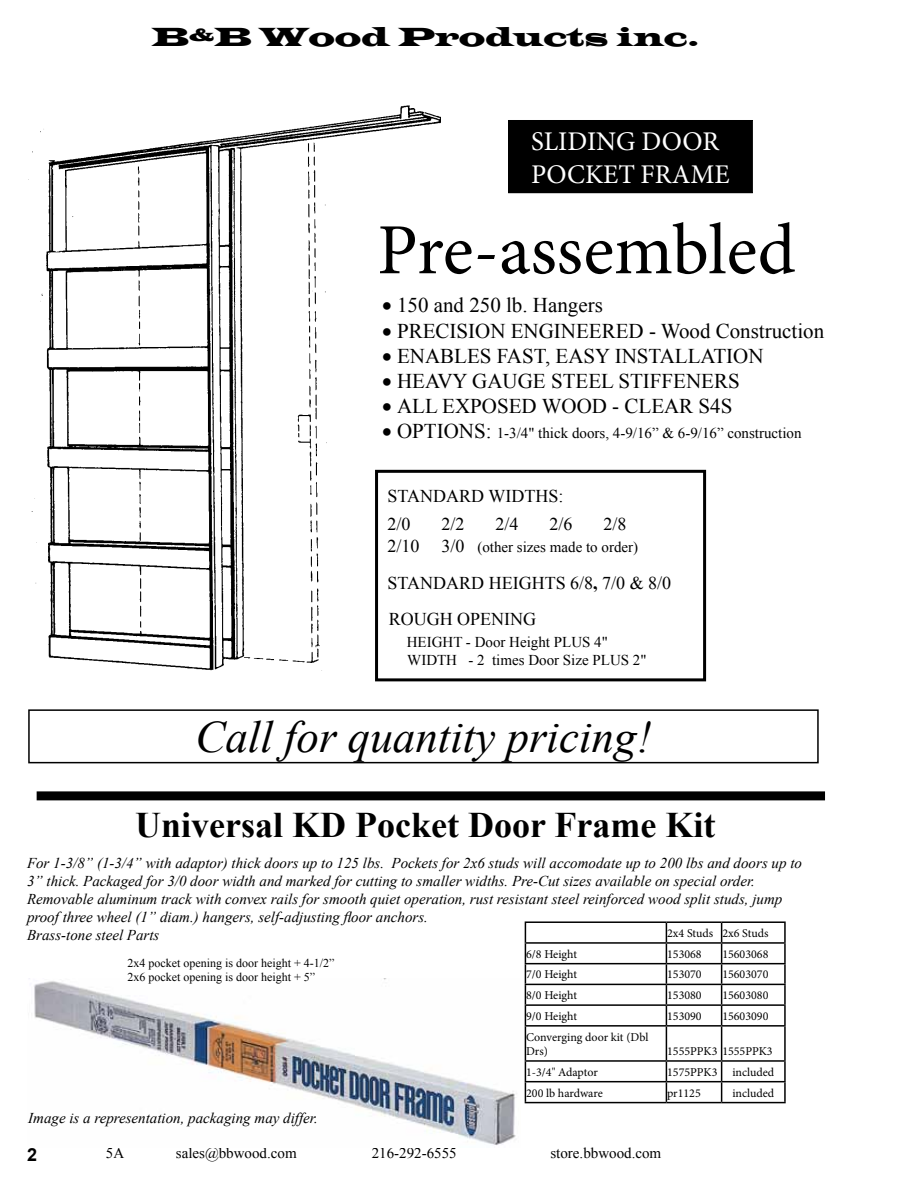
<style>
.page{position:relative;width:918px;height:1188px;background:#fff}
.page>*{position:absolute;margin:0;border:0;box-sizing:border-box;transform-origin:0 0}
.t1{font:72px "Minion Pro";letter-spacing:-.005em;color:#000}
.t2{font:italic 45px "Times New Roman";color:#000}
.t3{font:700 36px "Times New Roman";color:#000}
.t4{font:27px/32.4px "Minion Pro";color:#fff}
.t5{font:27px "Latin Wide";color:#000}
.t6{font:21px "Times New Roman";color:#000}
.t7{font:18px/28.3px "Times New Roman";color:#000}
.t8{font:700 18px "Arial";color:#000}
.t9{font:italic 15px/18px "Times New Roman";color:#000}
.t10{font:15px/18px "Times New Roman";color:#000}
.t11{font:12px/14.4px "Minion Pro";color:#000}
.t12{font:12px/14.4px "Times New Roman";color:#000}
.s1{font-size:21px}
.s2{font-size:18px}
.s3{font-weight:700}
</style>
<div class="page">
<img style="left:34px;top:979px;width:482px;height:166px">
<img style="left:28px;top:105px;width:413px;height:565px">
<div style="left:509px;top:120px;width:243px;height:73px;background:#000"></div>
<div style="left:508px;top:120px;width:245px;height:73px;border:1px solid #000"></div>
<div style="left:28px;top:709px;width:791px;height:54px;border:2px solid #000"></div>
<div style="left:37px;top:791px;width:788px;height:9px;background:#000"></div>
<hr style="left:525px;top:921px;width:141px;height:2px;background:#000">
<hr style="left:666px;top:921px;width:56px;height:2px;background:#000">
<hr style="left:722px;top:921px;width:64px;height:2px;background:#000">
<hr style="left:525px;top:942px;width:141px;height:2px;background:#000">
<hr style="left:666px;top:942px;width:56px;height:2px;background:#000">
<hr style="left:722px;top:942px;width:64px;height:2px;background:#000">
<svg style="left:784px;top:923px;width:2px;height:40px"></svg>
<hr style="left:525px;top:963px;width:141px;height:1px;background:#000">
<hr style="left:666px;top:963px;width:56px;height:1px;background:#000">
<hr style="left:722px;top:963px;width:64px;height:1px;background:#000">
<hr style="left:784px;top:964px;width:2px;height:20px;background:#000">
<hr style="left:525px;top:984px;width:141px;height:1px;background:#000">
<hr style="left:666px;top:984px;width:56px;height:1px;background:#000">
<hr style="left:722px;top:984px;width:64px;height:1px;background:#000">
<hr style="left:525px;top:1004px;width:141px;height:2px;background:#000">
<svg style="left:525px;top:923px;width:1px;height:102px"></svg>
<hr style="left:666px;top:1004px;width:56px;height:2px;background:#000">
<svg style="left:666px;top:923px;width:1px;height:102px"></svg>
<hr style="left:722px;top:1004px;width:64px;height:2px;background:#000">
<svg style="left:721px;top:923px;width:1px;height:102px"></svg>
<svg style="left:784px;top:985px;width:2px;height:40px"></svg>
<hr style="left:525px;top:1025px;width:141px;height:2px;background:#000">
<hr style="left:525px;top:1027px;width:1px;height:33px;background:#000">
<hr style="left:666px;top:1025px;width:56px;height:2px;background:#000">
<hr style="left:666px;top:1027px;width:1px;height:33px;background:#000">
<hr style="left:722px;top:1025px;width:64px;height:2px;background:#000">
<hr style="left:721px;top:1027px;width:1px;height:33px;background:#000">
<hr style="left:784px;top:1027px;width:2px;height:33px;background:#000">
<hr style="left:525px;top:1060px;width:141px;height:2px;background:#000">
<hr style="left:666px;top:1060px;width:56px;height:2px;background:#000">
<hr style="left:722px;top:1060px;width:64px;height:2px;background:#000">
<svg style="left:784px;top:1062px;width:2px;height:19px"></svg>
<hr style="left:525px;top:1081px;width:141px;height:1px;background:#000">
<svg style="left:525px;top:1062px;width:1px;height:40px"></svg>
<hr style="left:666px;top:1081px;width:56px;height:1px;background:#000">
<svg style="left:666px;top:1062px;width:1px;height:40px"></svg>
<hr style="left:722px;top:1081px;width:64px;height:1px;background:#000">
<svg style="left:721px;top:1062px;width:1px;height:40px"></svg>
<hr style="left:784px;top:1082px;width:2px;height:20px;background:#000">
<hr style="left:525px;top:1102px;width:141px;height:1px;background:#000">
<hr style="left:666px;top:1102px;width:56px;height:1px;background:#000">
<hr style="left:722px;top:1102px;width:64px;height:1px;background:#000">
<div style="left:375px;top:470px;width:331px;height:211px;border:3px solid #000"></div>
<h3 class="t5" style="left:151px;top:20px;width:550px">B<sup>&amp;</sup>B Wood Products inc.</h3>
<h3 class="t4" style="left:531px;top:126px;width:200px">SLIDING DOOR<br>POCKET FRAME</h3>
<h1 class="t1" style="left:377px;top:202px;width:420px">Pre-assembled</h1>
<h3 class="t6" style="left:382px;top:291px;width:222px">• 150 and 250 lb. Hangers</h3>
<h3 class="t6" style="left:382px;top:317px;width:444px">• PRECISION ENGINEERED - Wood Construction</h3>
<h3 class="t6" style="left:382px;top:342px;width:383px">• ENABLES FAST, EASY INSTALLATION</h3>
<h3 class="t6" style="left:382px;top:367px;width:359px">• HEAVY GAUGE STEEL STIFFENERS</h3>
<h3 class="t6" style="left:382px;top:392px;width:352px">• ALL EXPOSED WOOD - CLEAR S4S</h3>
<p class="t10" style="left:382px;top:424px;width:421px">• <span class="s1">OPTIONS:</span> 1-3/4" thick doors, 4-9/16” &amp; 6-9/16” construction</p>
<p class="t7" style="left:388px;top:482px;width:177px">STANDARD WIDTHS:<br>2/0</p>
<p class="t7" style="left:442px;top:510px;width:25px">2/2</p>
<p class="t7" style="left:496px;top:510px;width:25px">2/4</p>
<p class="t7" style="left:550px;top:510px;width:25px">2/6</p>
<p class="t7" style="left:604px;top:510px;width:25px">2/8</p>
<p class="t10" style="left:388px;top:538px;width:252px"><span class="s2">2/10 3/0</span> (other sizes made to order)</p>
<p class="t7" style="left:388px;top:568px;width:285px">STANDARD HEIGHTS 6/8<span class="s3">,</span> 7/0 &amp; 8/0</p>
<p class="t7" style="left:389px;top:605px;width:149px">ROUGH OPENING</p>
<p class="t10" style="left:407px;top:632px;width:241px">HEIGHT - Door Height PLUS 4"<br>WIDTH - 2 times Door Size PLUS 2"</p>
<h2 class="t2" style="left:195px;top:706px;width:458px">Call for quantity pricing!</h2>
<h3 class="t3" style="left:135px;top:800px;width:582px">Universal KD Pocket Door Frame Kit</h3>
<p class="t9" style="left:27px;top:854px;width:777px">For 1-3/8” (1-3/4” with adaptor) thick doors up to 125 lbs. Pockets for 2x6 studs will accomodate up to 200 lbs and doors up to 3” thick. Packaged for 3/0 door width and marked for cutting to smaller widths. Pre-Cut sizes available on special order.<br>Removable aluminum track with convex rails for smooth quiet operation, rust resistant steel reinforced wood split studs, jump proof three wheel (1” diam.) hangers, self-adjusting floor anchors.<br>Brass-tone steel Parts</p>
<p class="t11" style="left:667px;top:926px;width:103px">2x4 Studs 2x6 Studs</p>
<p class="t12" style="left:128px;top:955px;width:209px">2x4 pocket opening is door height + 4-1/2”<br>2x6 pocket opening is door height + 5”</p>
<p class="t9" style="left:28px;top:1109px;width:291px">Image is a representation, packaging may differ.</p>
<p class="t11" style="left:526px;top:947px;width:52px">6/8 Height</p>
<p class="t11" style="left:667px;top:947px;width:36px">153068</p>
<p class="t11" style="left:722px;top:947px;width:48px">15603068</p>
<p class="t11" style="left:526px;top:967px;width:52px">7/0 Height</p>
<p class="t11" style="left:667px;top:967px;width:36px">153070</p>
<p class="t11" style="left:722px;top:967px;width:48px">15603070</p>
<p class="t11" style="left:526px;top:988px;width:52px">8/0 Height</p>
<p class="t11" style="left:667px;top:988px;width:36px">153080</p>
<p class="t11" style="left:722px;top:988px;width:48px">15603080</p>
<p class="t11" style="left:526px;top:1009px;width:52px">9/0 Height</p>
<p class="t11" style="left:667px;top:1009px;width:36px">153090</p>
<p class="t11" style="left:722px;top:1009px;width:48px">15603090</p>
<p class="t11" style="left:526px;top:1030px;width:124px">Converging door kit (Dbl<br>Drs)</p>
<p class="t11" style="left:667px;top:1044px;width:107px">1555PPK3 1555PPK3</p>
<p class="t11" style="left:526px;top:1065px;width:73px">1-3/4" Adaptor</p>
<p class="t11" style="left:667px;top:1065px;width:109px">1575PPK3 included</p>
<p class="t11" style="left:526px;top:1086px;width:78px">200 lb hardware</p>
<p class="t11" style="left:667px;top:1086px;width:35px">pr1125</p>
<p class="t11" style="left:732px;top:1086px;width:43px">included</p>
<p class="t8" style="left:27px;top:1142px;width:12px">2</p>
<p class="t10" style="left:106px;top:1144px;width:20px">5A</p>
<p class="t10" style="left:176px;top:1144px;width:122px">sales@bbwood.com</p>
<p class="t10" style="left:372px;top:1144px;width:86px">216-292-6555</p>
<p class="t10" style="left:550px;top:1144px;width:112px">store.bbwood.com</p>
</div>
